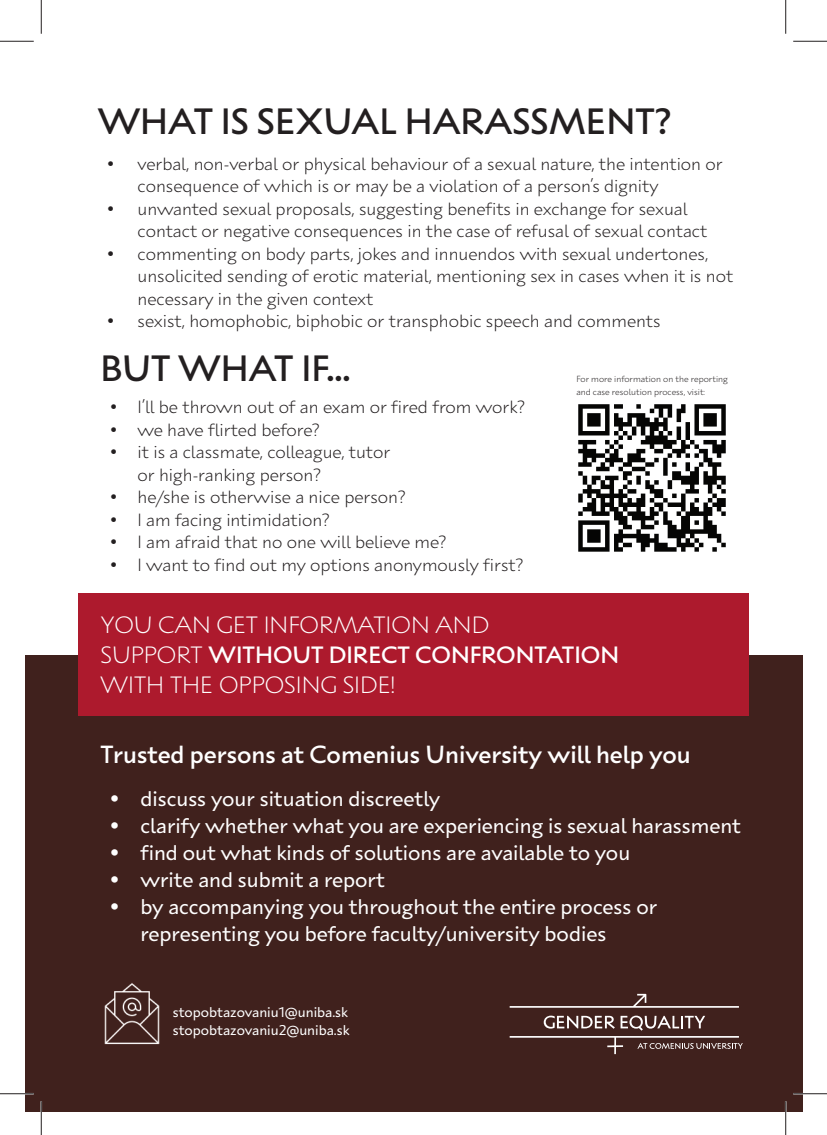
<style>
.page{position:relative;width:827px;height:1135px;background:#fff}
.page>*{position:absolute;margin:0;border:0;box-sizing:border-box;transform-origin:0 0}
.t1{font:500 38.75px "UK Sans";color:#231f20}
.t2{font:500 26.25px "UK Sans";color:#fff}
.t3{font:300 25px/30px "UK Sans";color:#fff}
.t4{font:22.5px/27px "UK Sans";color:#fff;text-align:justify}
.t5{font:300 18.75px/22.5px "UK Sans";color:#231f20}
.t6{font:15px/18px "UK Sans";color:#fff}
.t7{font:300 9.38px/12.5px "UK Sans";color:#231f20}
.s1{font-weight:500}
</style>
<div class="page">
<div style="left:25px;top:655px;width:778px;height:456px;background:#40211d"></div>
<div style="left:78px;top:594px;width:670px;height:122px;background:#ad1a2d"></div>
<img style="left:104px;top:983px;width:56px;height:62px">
<svg style="left:509px;top:994px;width:230px;height:14px"></svg>
<svg style="left:509px;top:1016px;width:233px;height:38px"></svg>
<svg style="left:578px;top:404px;width:147px;height:148px"></svg>
<hr style="left:40px;top:1101px;width:2px;height:34px;background:#fff">
<hr style="left:0;top:41px;width:34px;height:1px;background:#231f20">
<hr style="left:793px;top:41px;width:34px;height:1px;background:#231f20">
<hr style="left:0;top:1093px;width:34px;height:1px;background:#231f20">
<hr style="left:793px;top:1093px;width:34px;height:1px;background:#231f20">
<hr style="left:41px;top:0;width:1px;height:34px;background:#231f20">
<hr style="left:41px;top:1101px;width:1px;height:34px;background:#231f20">
<hr style="left:785px;top:0;width:1px;height:34px;background:#231f20">
<hr style="left:785px;top:1101px;width:1px;height:34px;background:#231f20">
<h1 class="t1" style="left:98px;top:100px;width:575px">WHAT IS SEXUAL HARASSMENT?</h1>
<p class="t5" style="left:137px;top:152px;width:597px">verbal, non-verbal or physical behaviour of a sexual nature, the intention or consequence of which is or may be a violation of a person’s dignity unwanted sexual proposals, suggesting benefits in exchange for sexual contact or negative consequences in the case of refusal of sexual contact commenting on body parts, jokes and innuendos with sexual undertones, unsolicited sending of erotic material, mentioning sex in cases when it is not necessary in the given context<br>sexist, homophobic, biphobic or transphobic speech and comments</p>
<p class="t5" style="left:107px;top:152px;width:9px">•</p>
<p class="t5" style="left:107px;top:197px;width:9px">•</p>
<p class="t5" style="left:107px;top:242px;width:9px">•</p>
<p class="t5" style="left:107px;top:310px;width:9px">•</p>
<h1 class="t1" style="left:101px;top:346px;width:252px">BUT WHAT IF...</h1>
<p class="t5" style="left:137px;top:396px;width:389px">I’ll be thrown out of an exam or fired from work? we have flirted before?<br>it is a classmate, colleague, tutor<br>or high-ranking person?<br>he/she is otherwise a nice person?<br>I am facing intimidation?<br>I am afraid that no one will believe me?<br>I want to find out my options anonymously first?</p>
<p class="t5" style="left:110px;top:396px;width:9px;text-align:justify">• • •</p>
<p class="t5" style="left:110px;top:486px;width:9px;text-align:justify">• • • •</p>
<p class="t7" style="left:576px;top:373px;width:153px">For more information on the reporting and case resolution process, visit:</p>
<h3 class="t3" style="left:101px;top:609px;width:520px">YOU CAN GET INFORMATION AND<br>SUPPORT <span class="s1">WITHOUT DIRECT CONFRONTATION<br></span>WITH THE OPPOSING SIDE!</h3>
<h2 class="t2" style="left:101px;top:739px;width:591px">Trusted persons at Comenius University will help you</h2>
<p class="t4" style="left:110px;top:785px;width:11px">• • • • •</p>
<p class="t4" style="left:140px;top:785px;width:602px;text-align:left">discuss your situation discreetly<br>clarify whether what you are experiencing is sexual harassment find out what kinds of solutions are available to you<br>write and submit a report<br>by accompanying you throughout the entire process or representing you before faculty/university bodies</p>
<p class="t6" style="left:173px;top:1003px;width:178px">stopobtazovaniu1@uniba.sk stopobtazovaniu2@uniba.sk</p>
</div>
